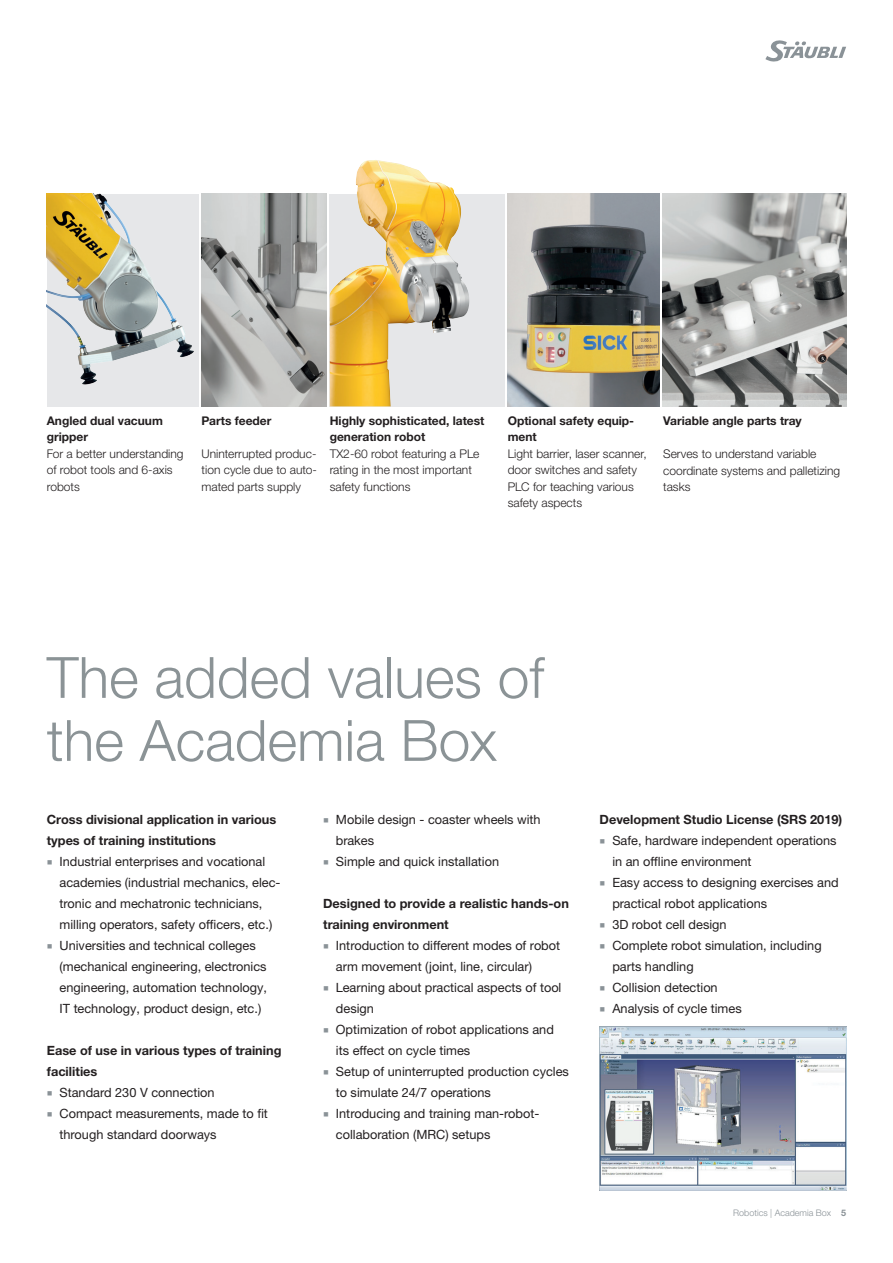
<style>
.page{position:relative;width:893px;height:1263px;background:#fff}
.page>*{position:absolute;margin:0;border:0;box-sizing:border-box;transform-origin:0 0}
.t1{font:300 57px/63px "Helvetica Neue LTW1 G";color:#8b9396}
.t2{font:12.75px/21px "Helvetica Neue LTW1 G";color:#231f20}
.t3{font:700 12.75px/21px "Helvetica Neue LTW1 G";color:#231f20}
.t4{font:300 12px/16.5px "Helvetica Neue LTW1 G";color:#231f20}
.t5{font:700 12px/16.5px "Helvetica Neue LTW1 G";color:#231f20}
.t6{font:300 9px "Helvetica Neue LTW1 G";color:#8a9297}
.s1{font-family:"Arial Unicode MS";font-size:9.9px;color:#8a9297}
.s2{font-weight:700}
</style>
<div class="page">
<svg style="left:765px;top:40px;width:81px;height:22px"></svg>
<img style="left:47px;top:194px;width:150px;height:212px">
<div style="left:330px;top:194px;width:175px;height:212px;background:#e6e7e9"></div>
<img style="left:330px;top:160px;width:139px;height:246px">
<img style="left:202px;top:194px;width:125px;height:212px">
<img style="left:663px;top:194px;width:183px;height:212px">
<img style="left:508px;top:194px;width:152px;height:212px">
<img style="left:600px;top:1027px;width:246px;height:163px">
<p class="t5" style="left:47px;top:412px;width:118px">Angled dual vacuum gripper</p>
<p class="t4" style="left:47px;top:445px;width:138px">For a better understanding of robot tools and 6-axis robots</p>
<p class="t5" style="left:202px;top:412px;width:71px">Parts feeder</p>
<p class="t4" style="left:202px;top:445px;width:117px;text-align:justify">Uninterrupted produc&shy;tion cycle due to auto&shy;mated parts supply</p>
<p class="t5" style="left:330px;top:412px;width:156px">Highly sophisticated, latest generation robot</p>
<p class="t4" style="left:330px;top:445px;width:151px">TX2-60 robot featuring a PLe rating in the most important safety functions</p>
<p class="t5" style="left:508px;top:412px;width:128px">Optional safety equip&shy;ment</p>
<p class="t4" style="left:508px;top:445px;width:141px">Light barrier, laser scanner, door switches and safety<br>PLC for teaching various safety aspects</p>
<p class="t5" style="left:663px;top:413px;width:140px">Variable angle parts tray</p>
<p class="t4" style="left:663px;top:446px;width:179px">Serves to understand variable coordinate systems and palletizing tasks</p>
<h1 class="t1" style="left:47px;top:646px;width:499px">The added values of the Academia Box</h1>
<p class="t3" style="left:47px;top:809px;width:231px">Cross divisional application in various types of training institutions</p>
<p class="t2" style="left:60px;top:851px;width:223px;text-indent:-13px"><span class="s1">■</span> Industrial enterprises and vocational academies (industrial mechanics, elec&shy;tronic and mechatronic technicians, milling operators, safety officers, etc.)</p>
<p class="t2" style="left:60px;top:935px;width:209px;text-indent:-13px"><span class="s1">■</span> Universities and technical colleges (mechanical engineering, electronics engineering, automation technology, IT technology, product design, etc.)</p>
<p class="t3" style="left:47px;top:1040px;width:236px">Ease of use in various types of training facilities</p>
<p class="t2" style="left:47px;top:1082px;width:169px"><span class="s1">■</span> Standard 230 V connection</p>
<p class="t2" style="left:60px;top:1103px;width:210px;text-indent:-13px"><span class="s1">■</span> Compact measurements, made to fit through standard doorways</p>
<p class="t2" style="left:336px;top:809px;width:206px;text-indent:-13px"><span class="s1">■</span> Mobile design - coaster wheels with brakes</p>
<p class="t2" style="left:323px;top:851px;width:177px"><span class="s1">■</span> Simple and quick installation</p>
<p class="t3" style="left:323px;top:893px;width:247px">Designed to provide a realistic hands-on training environment</p>
<p class="t2" style="left:336px;top:935px;width:226px;text-indent:-13px"><span class="s1">■</span> Introduction to different modes of robot arm movement (joint, line, circular)</p>
<p class="t2" style="left:336px;top:977px;width:227px;text-indent:-13px"><span class="s1">■</span> Learning about practical aspects of tool design</p>
<p class="t2" style="left:336px;top:1019px;width:219px;text-indent:-13px"><span class="s1">■</span> Optimization of robot applications and its effect on cycle times</p>
<p class="t2" style="left:336px;top:1061px;width:235px;text-indent:-13px"><span class="s1">■</span> Setup of uninterrupted production cycles to simulate 24/7 operations</p>
<p class="t2" style="left:336px;top:1103px;width:205px;text-indent:-13px"><span class="s1">■</span> Introducing and training man-robot&shy;collaboration (MRC) setups</p>
<p class="t3" style="left:600px;top:809px;width:244px">Development Studio License (SRS 2019)</p>
<p class="t2" style="left:612px;top:830px;width:226px;text-indent:-13px"><span class="s1">■</span> Safe, hardware independent operations in an offline environment</p>
<p class="t2" style="left:612px;top:872px;width:228px;text-indent:-13px"><span class="s1">■</span> Easy access to designing exercises and practical robot applications</p>
<p class="t2" style="left:600px;top:914px;width:129px"><span class="s1">■</span> 3D robot cell design</p>
<p class="t2" style="left:612px;top:935px;width:211px;text-indent:-13px"><span class="s1">■</span> Complete robot simulation, including parts handling</p>
<p class="t2" style="left:600px;top:977px;width:120px"><span class="s1">■</span> Collision detection</p>
<p class="t2" style="left:600px;top:998px;width:144px"><span class="s1">■</span> Analysis of cycle times</p>
<p class="t6" style="left:733px;top:1207px;width:114px">Robotics | Academia Box <span class="s2">5</span></p>
</div>
